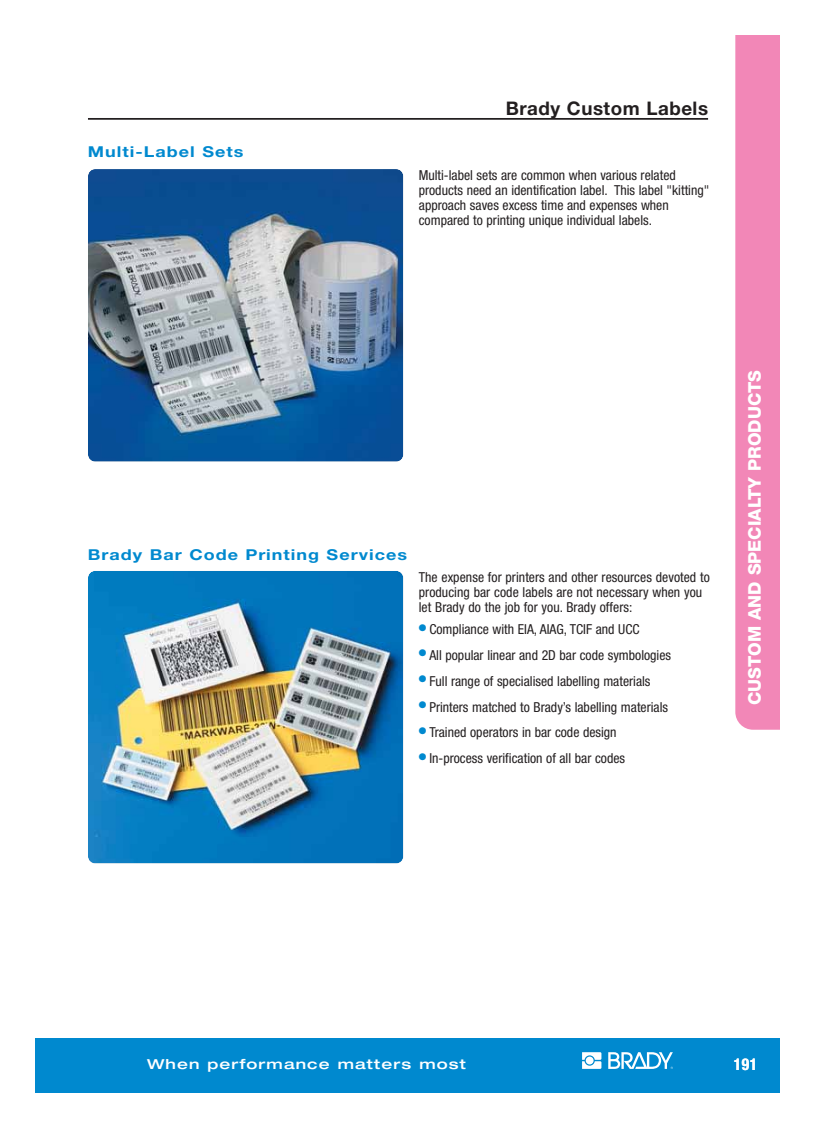
<style>
.page{position:relative;width:815px;height:1128px;background:#fff}
.page>*{position:absolute;margin:0;border:0;box-sizing:border-box;transform-origin:0 0}
.t1{font:700 18.75px "Helvetica Neue LT Std";letter-spacing:.03em;color:#231f20}
.t2{font:800 17.5px "Helvetica Neue LT Std";color:#fff}
.t3{font:700 condensed 16.25px "Helvetica Neue LT Std";color:#fff;scale:.95 1}
.t4{font:700 15px "Helvetica Neue LT Std";letter-spacing:.055em;color:#0089cf;scale:1.2 1}
.t5{font:condensed 13.75px/15px "Helvetica Neue LT Std";color:#231f20}
.t6{font:500 expanded 13.75px "Helvetica Neue LT Std";letter-spacing:.075em;color:#fff;scale:1.1 1}
</style>
<div class="page">
<div style="left:735px;top:35px;width:45px;height:694px;background:#f287b7"></div>
<div style="left:35px;top:1038px;width:745px;height:54px;background:#0089cf"></div>
<svg style="left:608px;top:1052px;width:65px;height:16px"></svg>
<svg style="left:582px;top:1052px;width:19px;height:16px"></svg>
<hr style="left:88px;top:118px;width:620px;height:2px;background:#231f20">
<img style="left:88px;top:169px;width:315px;height:292px;border-radius:7px">
<img style="left:88px;top:571px;width:315px;height:292px;border-radius:7px">
<p class="t4" style="left:88px;top:146px;width:131px">Multi-Label Sets</p>
<h1 class="t1" style="left:506px;top:101px;width:204px">Brady Custom Labels</h1>
<p class="t5" style="left:419px;top:169px;width:292px">Multi-label sets are common when various related products need an identification label. This label "kitting" approach saves excess time and expenses when compared to printing unique individual labels.</p>
<p class="t4" style="left:88px;top:549px;width:267px">Brady Bar Code Printing Services</p>
<p class="t5" style="left:419px;top:571px;width:293px">The expense for printers and other resources devoted to producing bar code labels are not necessary when you let Brady do the job for you. Brady offers:</p>
<p class="t5" style="left:419px;top:623px;width:222px"><sup>●</sup> Compliance with EIA, AIAG, TCIF and UCC</p>
<p class="t5" style="left:419px;top:649px;width:254px"><sup>●</sup> All popular linear and 2D bar code symbologies</p>
<p class="t5" style="left:419px;top:675px;width:233px"><sup>●</sup> Full range of specialised labelling materials</p>
<p class="t5" style="left:419px;top:700px;width:251px"><sup>●</sup> Printers matched to Brady’s labelling materials</p>
<p class="t5" style="left:419px;top:726px;width:199px"><sup>●</sup> Trained operators in bar code design</p>
<p class="t5" style="left:419px;top:752px;width:208px"><sup>●</sup> In-process verification of all bar codes</p>
<p class="t2" style="left:745px;top:705px;width:336px;rotate:-90deg">CUSTOM AND SPECIALTY PRODUCTS</p>
<p class="t6" style="left:147px;top:1056px;width:291px">When performance matters most</p>
<p class="t3" style="left:734px;top:1058px;width:26px">191</p>
</div>
